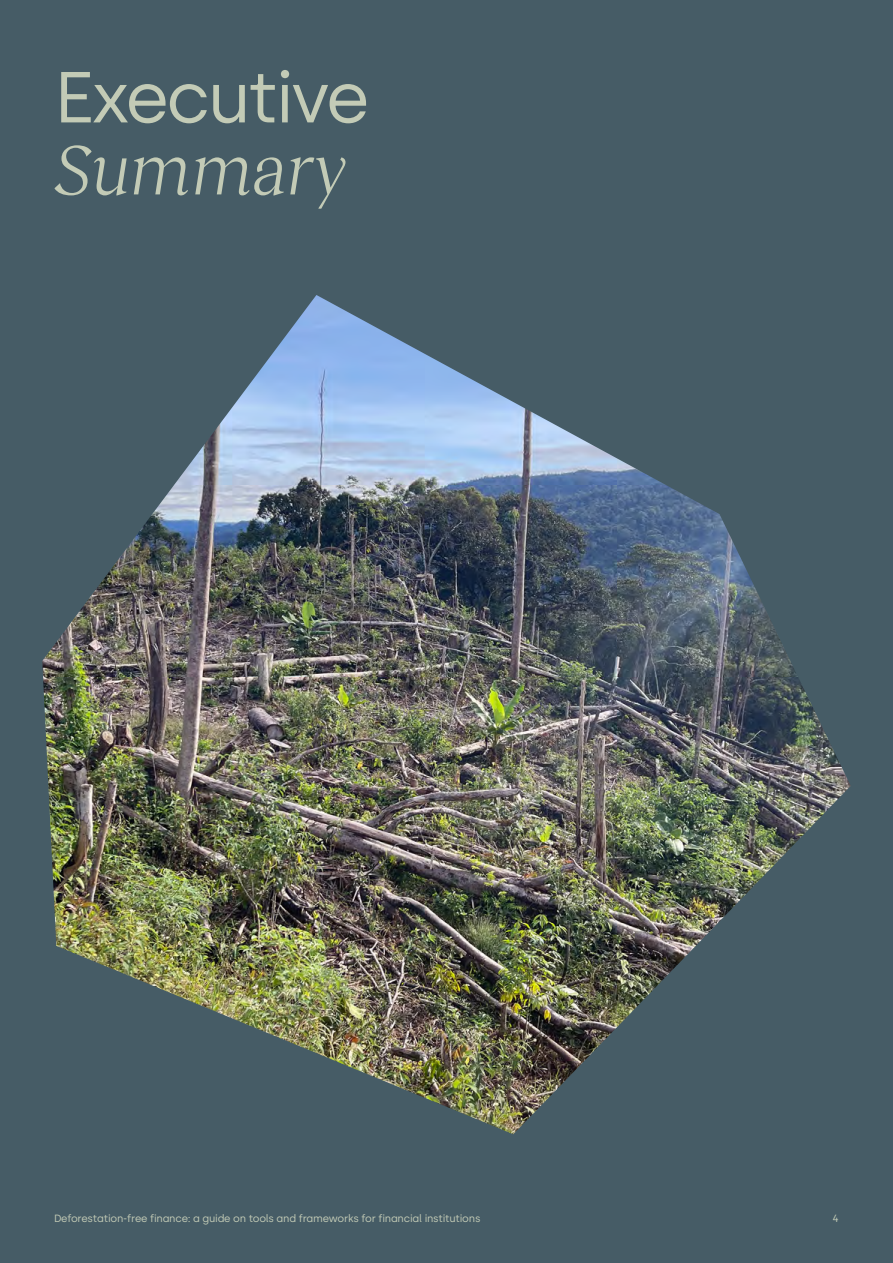
<style>
.page{position:relative;width:893px;height:1263px;background:#465c66}
.page>*{position:absolute;margin:0;border:0;box-sizing:border-box;transform-origin:0 0}
.t1{font:72px "Silka";letter-spacing:-.04em;color:#c3cbb6}
.t2{font:italic 300 72px "Reckless";letter-spacing:-.005em;color:#c3cbb6}
.t3{font:10.5px "Silka";letter-spacing:-.02em;color:#c3cbb6}
</style>
<div class="page">
<img style="left:42px;top:295px;width:809px;height:839px">
<h1 class="t1" style="left:54px;top:55px;width:317px">Executive</h1>
<h1 class="t2" style="left:54px;top:118px;width:293px">Summary</h1>
<p class="t3" style="left:54px;top:1212px;width:428px">Deforestation-free finance: a guide on tools and frameworks for financial institutions</p>
<p class="t3" style="left:833px;top:1212px;width:8px">4</p>
</div>
